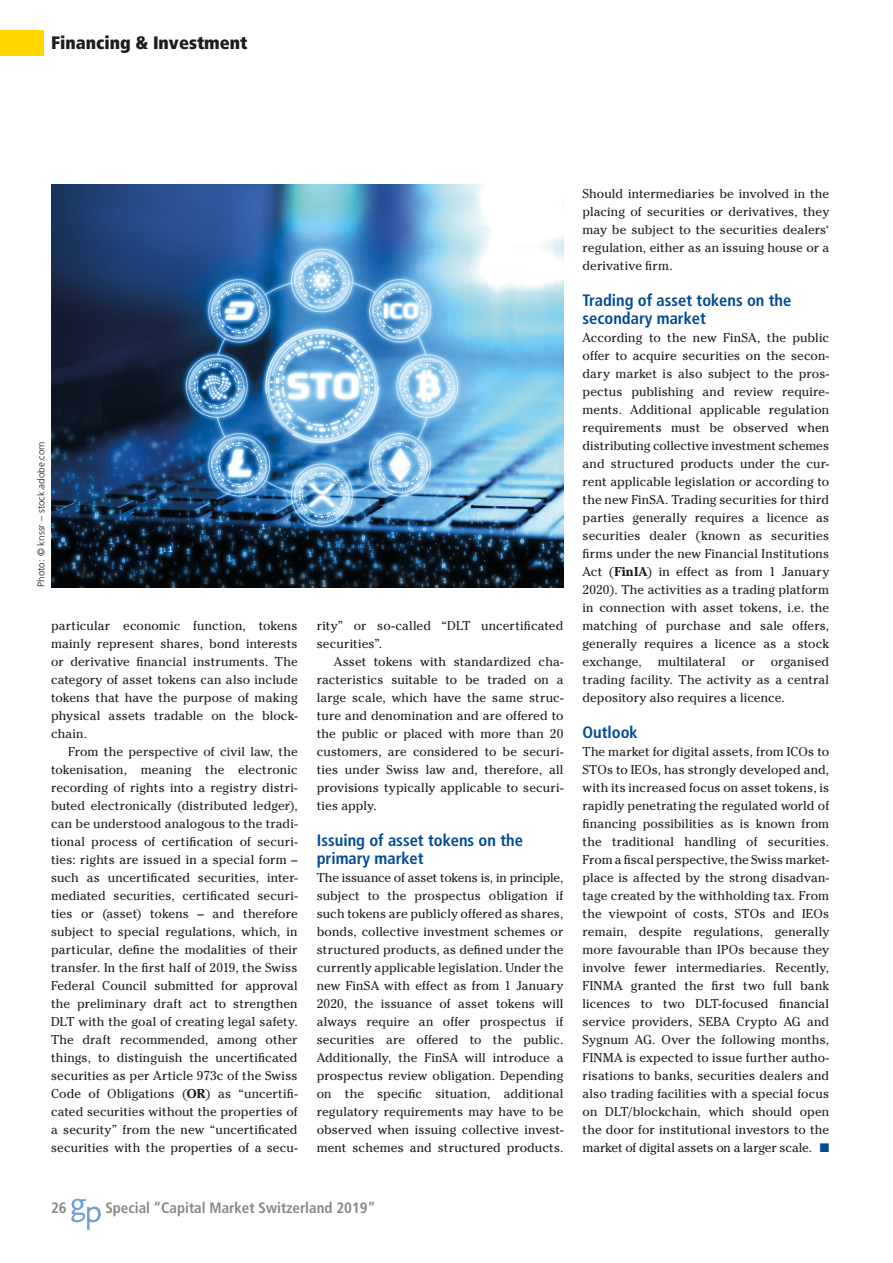
<style>
.page{position:relative;width:893px;height:1263px;background:#fff}
.page>*{position:absolute;margin:0;border:0;box-sizing:border-box;transform-origin:0 0}
.t1{font:900 condensed 18px "Frutiger LT";color:#1d1d1b}
.t2{font:700 condensed 16.5px/18px "Frutiger LT";color:#004b94}
.t3{font:700 condensed 15px "Frutiger LT";color:#878787}
.t4{font:12.75px/18px "Cheltenham";letter-spacing:.005em;color:#1d1d1b;text-align:justify}
.t5{font:300 9.9px "Frutiger LT";color:#1d1d1b}
.s1{font-weight:700}
.s2{color:#004b94}
</style>
<div class="page">
<svg style="left:71px;top:1199px;width:30px;height:31px"></svg>
<img style="left:51px;top:184px;width:512px;height:403px">
<div style="left:0;top:30px;width:44px;height:25px;background:#ffd500"></div>
<h1 class="t1" style="left:51px;top:32px;width:198px">Financing &amp; Investment</h1>
<p class="t5" style="left:35px;top:587px;width:147px;rotate:-90deg">Photo: © knssr – stock.adobe.com</p>
<p class="t4" style="left:51px;top:616px;width:248px">particular economic function, tokens mainly represent shares, bond interests or derivative financial instruments. The category of asset tokens can also include tokens that have the purpose of making physical assets tradable on the block&shy;chain.</p>
<p class="t4" style="left:51px;top:742px;width:248px;text-indent:17px">From the perspective of civil law, the tokenisation, meaning the electronic recording of rights into a registry distri&shy;buted electronically (distributed ledger), can be understood analogous to the tradi&shy;tional process of certification of securi&shy;ties: rights are issued in a special form – such as uncertificated securities, inter&shy;mediated securities, certificated securi&shy;ties or (asset) tokens – and therefore subject to special regulations, which, in particular, define the modalities of their transfer. In the first half of 2019, the Swiss Federal Council submitted for approval the preliminary draft act to strengthen DLT with the goal of creating legal safety.<br>The draft recommended, among other things, to distinguish the uncertificated securities as per Article 973c of the Swiss Code of Obligations (<span class="s1">OR</span>) as “uncertifi&shy;cated securities without the properties of a security” from the new “uncertificated securities with the properties of a secu-</p>
<p class="t4" style="left:317px;top:617px;width:248px">rity” or so-called “DLT uncertificated securities”.</p>
<p class="t4" style="left:317px;top:653px;width:248px;text-indent:17px">Asset tokens with standardized cha&shy;racteristics suitable to be traded on a large scale, which have the same struc&shy;ture and denomination and are offered to the public or placed with more than 20 customers, are considered to be securi&shy;ties under Swiss law and, therefore, all provisions typically applicable to securi&shy;ties apply.</p>
<p class="t2" style="left:317px;top:831px;width:208px">Issuing of asset tokens on the primary market</p>
<p class="t4" style="left:317px;top:868px;width:248px">The issuance of asset tokens is, in principle, subject to the prospectus obligation if such tokens are publicly offered as shares, bonds, collective investment schemes or structured products, as defined under the currently applicable legislation. Under the new FinSA with effect as from 1 January 2020, the issuance of asset tokens will always require an offer prospectus if securities are offered to the public.<br>Additionally, the FinSA will introduce a prospectus review obligation. Depending on the specific situation, additional regulatory requirements may have to be observed when issuing collective invest&shy;ment schemes and structured products.</p>
<p class="t3" style="left:51px;top:1199px;width:17px">26</p>
<p class="t3" style="left:105px;top:1199px;width:272px">Special “Capital Market Switzerland 2019”</p>
<p class="t4" style="left:583px;top:185px;width:248px">Should intermediaries be involved in the placing of securities or derivatives, they may be subject to the securities dealers‘ regulation, either as an issuing house or a derivative firm.</p>
<p class="t2" style="left:583px;top:291px;width:210px">Trading of asset tokens on the secondary market</p>
<p class="t4" style="left:583px;top:328px;width:248px">According to the new FinSA, the public offer to acquire securities on the secon&shy;dary market is also subject to the pros&shy;pectus publishing and review require&shy;ments. Additional applicable regulation requirements must be observed when distributing collective investment schemes and structured products under the cur&shy;rent applicable legislation or according to the new FinSA. Trading securities for third parties generally requires a licence as securities dealer (known as securities firms under the new Financial Institutions Act (<span class="s1">FinIA</span>) in effect as from 1 January 2020). The activities as a trading platform in connection with asset tokens, i.e. the matching of purchase and sale offers, generally requires a licence as a stock exchange,</p>
<p class="t4" style="left:583px;top:653px;width:248px;text-indent:188px">organised trading facility. The activity as a central depository also requires a licence.</p>
<p class="t2" style="left:583px;top:723px;width:57px">Outlook</p>
<p class="t4" style="left:583px;top:742px;width:248px">The market for digital assets, from ICOs to STOs to IEOs, has strongly developed and, with its increased focus on asset tokens, is rapidly penetrating the regulated world of financing possibilities as is known from the traditional handling of securities.<br>From a fiscal perspective, the Swiss market&shy;place is affected by the strong disadvan&shy;tage created by the withholding tax. From the viewpoint of costs, STOs and IEOs remain, despite regulations, generally more favourable than IPOs because they involve fewer intermediaries. Recently, FINMA granted the first two full bank licences to two DLT-focused financial service providers, SEBA Crypto AG and Sygnum AG. Over the following months, FINMA is expected to issue further autho&shy;risations to banks, securities dealers and also trading facilities with a special focus on DLT/blockchain, which should open the door for institutional investors to the market of digital assets on a larger scale. <span class="s2">■</span></p>
<p class="t4" style="left:658px;top:653px;width:69px">multilateral</p>
<p class="t4" style="left:742px;top:653px;width:14px">or</p>
</div>
